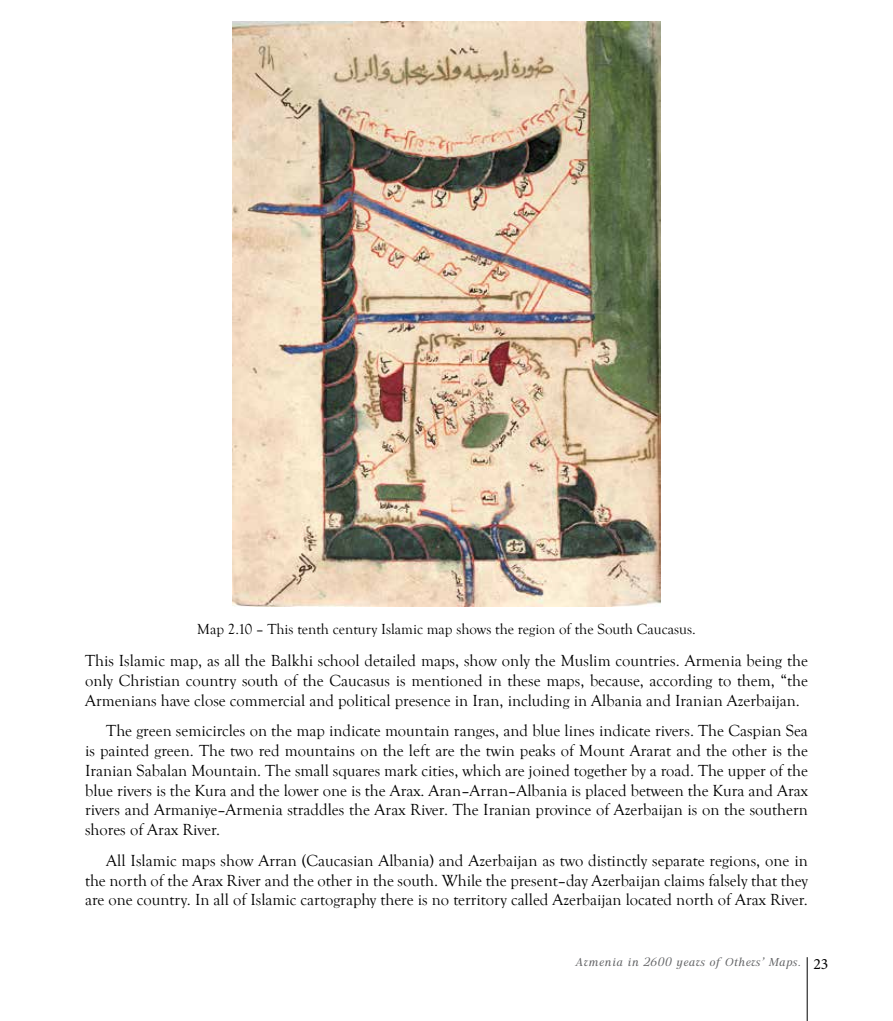
<style>
.page{position:relative;width:893px;height:1021px;background:#fff}
.page>*{position:absolute;margin:0;border:0;box-sizing:border-box;transform-origin:0 0}
.t1{font:16.5px/19.8px "Goudy Old Style T";color:#000;text-align:justify}
.t2{font:15.75px "Minion Pro";color:#000}
.t3{font:15px "Goudy Old Style T";color:#000}
.t4{font:italic 12px "GHEA Lilit";letter-spacing:.04em;color:#646567}
</style>
<div class="page">
<img style="left:232px;top:21px;width:429px;height:586px">
<hr style="left:807px;top:957px;width:1px;height:63px;background:#000">
<p class="t3" style="left:197px;top:620px;width:500px">Map 2.10 – This tenth century Islamic map shows the region of the South Caucasus.</p>
<p class="t1" style="left:85px;top:651px;width:724px">This Islamic map, as all the Balkhi school detailed maps, show only the Muslim countries. Armenia being the only Christian country south of the Caucasus is mentioned in these maps, because, according to them, “the Armenians have close commercial and political presence in Iran, including in Albania and Iranian Azerbaijan.</p>
<p class="t1" style="left:85px;top:721px;width:724px;text-indent:21px">The green semicircles on the map indicate mountain ranges, and blue lines indicate rivers. The Caspian Sea is painted green. The two red mountains on the left are the twin peaks of Mount Ararat and the other is the Iranian Sabalan Mountain. The small squares mark cities, which are joined together by a road. The upper of the blue rivers is the Kura and the lower one is the Arax. Aran–Arran–Albania is placed between the Kura and Arax rivers and Armaniye–Armenia straddles the Arax River. The Iranian province of Azerbaijan is on the southern shores of Arax River.</p>
<p class="t1" style="left:85px;top:850px;width:724px;text-indent:21px">All Islamic maps show Arran (Caucasian Albania) and Azerbaijan as two distinctly separate regions, one in the north of the Arax River and the other in the south. While the present–day Azerbaijan claims falsely that they are one country. In all of Islamic cartography there is no territory called Azerbaijan located north of Arax River.</p>
<p class="t4" style="left:575px;top:955px;width:227px">Armenia in 2600 years of Others’ Maps.</p>
<p class="t2" style="left:813px;top:953px;width:16px">23</p>
</div>
